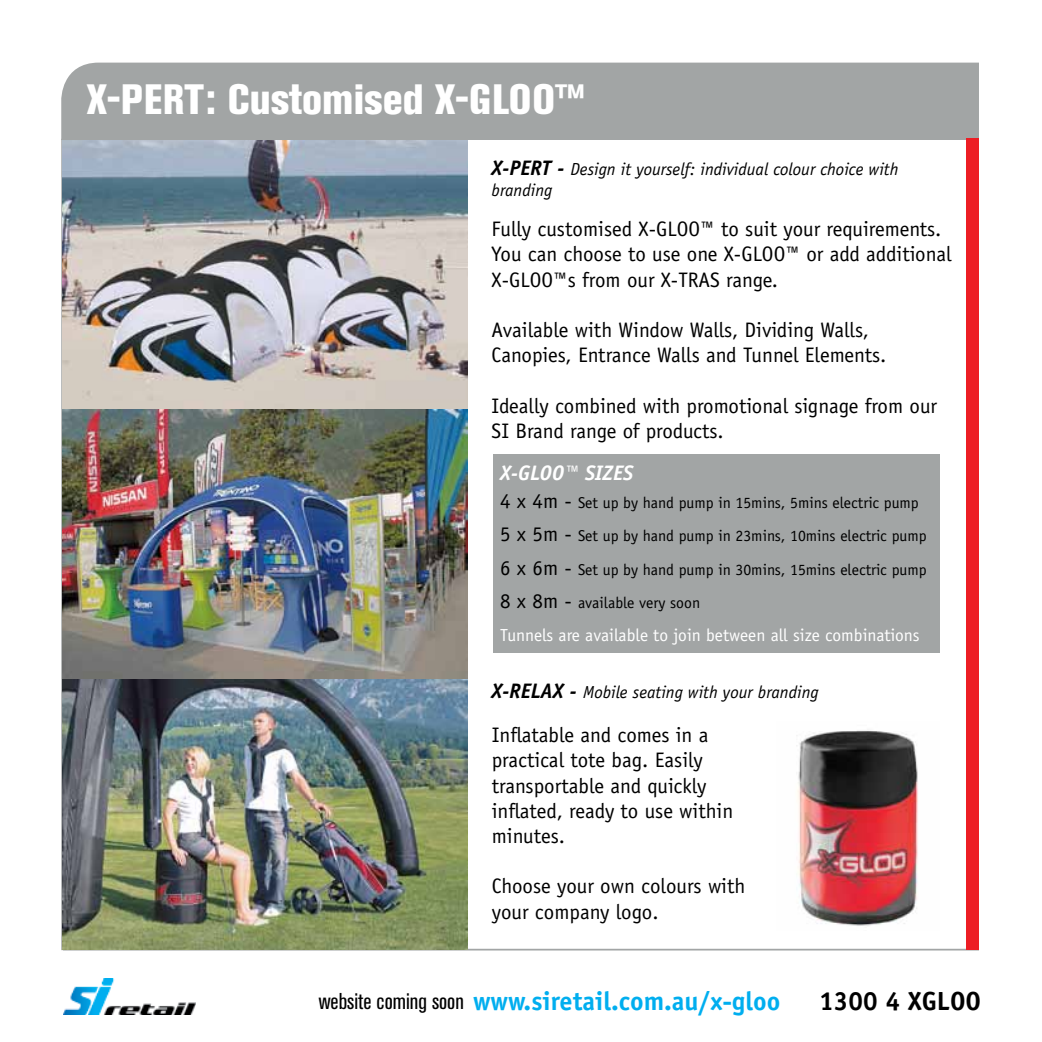
<style>
.page{position:relative;width:1042px;height:1042px;background:#fff}
.page>*{position:absolute;margin:0;border:0;box-sizing:border-box;transform-origin:0 0}
.t1{font:800 condensed 42px "Akzidenz Grotesk BE";color:#fff}
.t2{font:700 26.25px "Officina Sans Std";color:#00aeef}
.t3{font:700 26.25px "Officina Sans Std";color:#000}
.t4{font:condensed 22.75px "Akzidenz Grotesk BE";color:#000}
.t5{font:21px/25.2px "Officina Sans Std";color:#000}
.t6{font:italic 700 21px "Officina Sans Std";color:#fff}
.t7{font:italic 17.5px/21px "Officina Sans Std";color:#000}
.t8{font:17.5px "Officina Sans Std";color:#fff}
.t9{font:15.75px/33.2px "Officina Sans Std";color:#000}
.s1{font-weight:700;font-size:21px}
.s2{font-size:21px}
</style>
<div class="page">
<img style="left:63px;top:979px;width:133px;height:35px">
<hr style="left:61px;top:139px;width:2px;height:811px;background:#a2a5a5">
<hr style="left:63px;top:949px;width:916px;height:1px;background:#a2a5a5">
<img style="left:63px;top:140px;width:404px;height:809px">
<div style="left:61px;top:63px;width:918px;height:77px;background:#a2a5a5"></div>
<div style="left:967px;top:139px;width:12px;height:811px;background:#ed1d24"></div>
<div style="left:493px;top:454px;width:446px;height:198px;background:#a2a5a5"></div>
<img style="left:796px;top:730px;width:122px;height:196px">
<h1 class="t1" style="left:87px;top:75px;width:499px">X-PERT: Customised X-GLOO™</h1>
<h1 class="t1" style="left:121px;top:76px;width:212px">Gloo Options</h1>
<p class="t7" style="left:492px;top:159px;width:408px"><span class="s1">X-PERT -</span> Design it yourself: individual colour choice with branding</p>
<p class="t5" style="left:492px;top:216px;width:461px">Fully customised X-GLOO™ to suit your requirements.<br>You can choose to use one X-GLOO™ or add additional<br>X-GLOO™s from our X-TRAS range.</p>
<p class="t5" style="left:492px;top:317px;width:396px">Available with Window Walls, Dividing Walls,<br>Canopies, Entrance Walls and Tunnel Elements.</p>
<p class="t5" style="left:492px;top:393px;width:447px">Ideally combined with promotional signage from our<br>SI Brand range of products.</p>
<p class="t6" style="left:500px;top:460px;width:134px">X-GLOO™ SIZES</p>
<p class="t9" style="left:500px;top:486px;width:428px"><span class="s2">4 x 4m -</span> Set up by hand pump in 15mins, 5mins electric pump <span class="s2">5 x 5m -</span> Set up by hand pump in 23mins, 10mins electric pump <span class="s2">6 x 6m -</span> Set up by hand pump in 30mins, 15mins electric pump <span class="s2">8 x 8m -</span> available very soon</p>
<p class="t8" style="left:500px;top:625px;width:421px">Tunnels are available to join between all size combinations</p>
<p class="t7" style="left:492px;top:681px;width:328px"><span class="s1">X-RELAX -</span> Mobile seating with your branding</p>
<p class="t5" style="left:492px;top:722px;width:243px">Inflatable and comes in a practical tote bag. Easily transportable and quickly inflated, ready to use within minutes.</p>
<p class="t5" style="left:492px;top:874px;width:255px">Choose your own colours with your company logo.</p>
<p class="t4" style="left:319px;top:988px;width:147px">website coming soon</p>
<p class="t2" style="left:473px;top:984px;width:309px">www.siretail.com.au/x-gloo</p>
<p class="t3" style="left:819px;top:984px;width:163px">1300 4 XGLOO</p>
</div>
